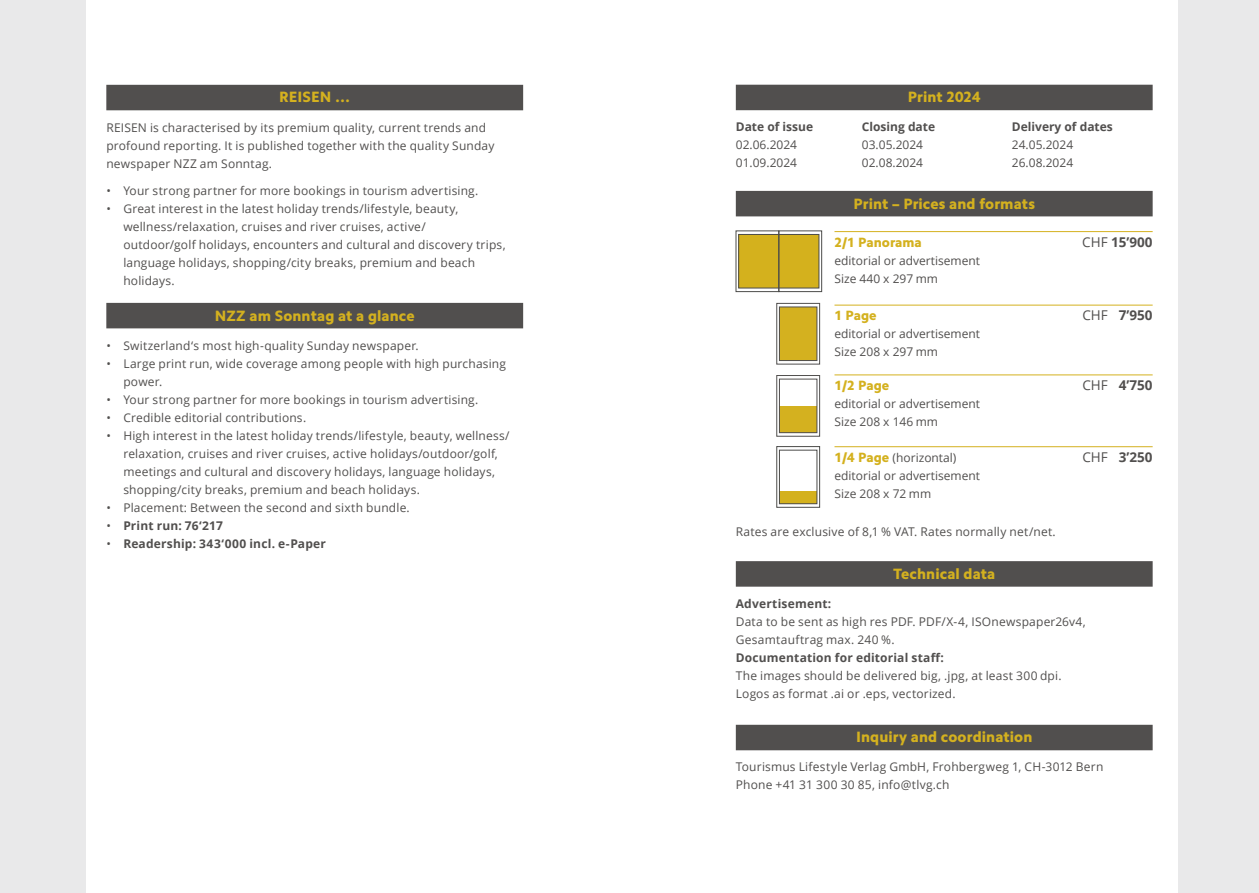
<style>
.page{position:relative;width:1259px;height:893px;background:#fff}
.page>*{position:absolute;margin:0;border:0;box-sizing:border-box;transform-origin:0 0}
.t1{font:800 15px "Camphor Std";letter-spacing:.005em;color:#d4b11f}
.t2{font:700 13.5px "Open Sans";color:#514f4e}
.t3{font:800 13.5px "Camphor Std";color:#d4b11f}
.t4{font:12px/18px "Open Sans";letter-spacing:.015em;color:#514f4e}
.t5{font:700 12px "Open Sans";letter-spacing:.01em;color:#514f4e}
.s1{font-weight:400}
.s2{font-family:"Camphor Std";font-weight:800;font-size:13.5px;color:#d4b11f}
</style>
<div class="page">
<div style="left:0;top:0;width:85px;height:893px;background:#e9e9ea"></div>
<div style="left:1178px;top:0;width:81px;height:893px;background:#e9e9ea"></div>
<div style="left:106px;top:85px;width:417px;height:25px;background:#514f4e"></div>
<div style="left:106px;top:303px;width:417px;height:25px;background:#514f4e"></div>
<div style="left:779px;top:491px;width:38px;height:13px;background:#d4b11d"></div>
<div style="left:779px;top:450px;width:38px;height:54px;border:1px solid #4c4c4a"></div>
<div style="left:776px;top:446px;width:44px;height:61px;border:1px solid #4c4c4a"></div>
<div style="left:776px;top:303px;width:44px;height:61px;border:1px solid #514f4e"></div>
<div style="left:779px;top:307px;width:38px;height:54px;background:#d4b11f"></div>
<div style="left:779px;top:307px;width:38px;height:54px;border:1px solid #514f4e"></div>
<div style="left:738px;top:234px;width:81px;height:54px;background:#d4b11d"></div>
<div style="left:738px;top:234px;width:81px;height:54px;border:1px solid #4c4c4a"></div>
<div style="left:778px;top:231px;width:44px;height:61px;border:1px solid #4c4c4a"></div>
<div style="left:736px;top:231px;width:43px;height:61px;border:1px solid #4c4c4a"></div>
<div style="left:779px;top:406px;width:38px;height:27px;background:#d4b11f"></div>
<div style="left:779px;top:379px;width:38px;height:54px;border:1px solid #514f4e"></div>
<div style="left:776px;top:375px;width:44px;height:61px;border:1px solid #514f4e"></div>
<hr style="left:834px;top:305px;width:318px;height:1px;background:#d4b11f">
<hr style="left:834px;top:231px;width:318px;height:1px;background:#d4b11f">
<hr style="left:834px;top:375px;width:318px;height:1px;background:#d4b11f">
<hr style="left:834px;top:446px;width:318px;height:1px;background:#d4b11f">
<div style="left:736px;top:191px;width:416px;height:25px;background:#514f4e"></div>
<div style="left:736px;top:85px;width:416px;height:25px;background:#514f4e"></div>
<div style="left:736px;top:561px;width:416px;height:26px;background:#514f4e"></div>
<div style="left:736px;top:725px;width:416px;height:25px;background:#514f4e"></div>
<p class="t1" style="left:279px;top:88px;width:73px">REISEN …</p>
<p class="t4" style="left:106px;top:118px;width:390px">REISEN is characterised by its premium quality, current trends and profound reporting. It is published together with the quality Sunday newspaper NZZ am Sonntag.</p>
<p class="t4" style="left:106px;top:181px;width:373px">• Your strong partner for more bookings in tourism advertising.</p>
<p class="t4" style="left:123px;top:199px;width:384px;text-indent:-17px">• Great interest in the latest holiday trends/lifestyle, beauty, wellness/relaxation, cruises and river cruises, active/<br>outdoor/golf holidays, encounters and cultural and discovery trips, language holidays, shopping/city breaks, premium and beach holidays.</p>
<p class="t1" style="left:215px;top:306px;width:201px">NZZ am Sonntag at a glance</p>
<p class="t4" style="left:106px;top:336px;width:314px">• Switzerland‘s most high-quality Sunday newspaper.</p>
<p class="t4" style="left:123px;top:354px;width:384px;text-indent:-17px">• Large print run, wide coverage among people with high purchasing power.</p>
<p class="t4" style="left:106px;top:390px;width:373px">• Your strong partner for more bookings in tourism advertising.</p>
<p class="t4" style="left:106px;top:408px;width:201px">• Credible editorial contributions.</p>
<p class="t4" style="left:123px;top:426px;width:388px;text-indent:-17px">• High interest in the latest holiday trends/lifestyle, beauty, wellness/ relaxation, cruises and river cruises, active holidays/outdoor/golf, meetings and cultural and discovery holidays, language holidays, shopping/city breaks, premium and beach holidays.</p>
<p class="t4" style="left:106px;top:498px;width:305px">• Placement: Between the second and sixth bundle.</p>
<p class="t5" style="left:106px;top:517px;width:118px"><span class="s1">•</span> Print run: 76‘217</p>
<p class="t5" style="left:106px;top:535px;width:221px"><span class="s1">•</span> Readership: 343‘000 incl. e-Paper</p>
<p class="t1" style="left:908px;top:88px;width:74px">Print 2024</p>
<p class="t5" style="left:736px;top:119px;width:79px">Date of issue</p>
<p class="t5" style="left:862px;top:119px;width:75px">Closing date</p>
<p class="t5" style="left:1012px;top:119px;width:102px">Delivery of dates</p>
<p class="t4" style="left:736px;top:136px;width:63px">02.06.2024</p>
<p class="t4" style="left:862px;top:136px;width:63px">03.05.2024</p>
<p class="t4" style="left:1012px;top:136px;width:63px">24.05.2024</p>
<p class="t4" style="left:736px;top:154px;width:63px">01.09.2024</p>
<p class="t4" style="left:862px;top:154px;width:63px">02.08.2024</p>
<p class="t4" style="left:1012px;top:154px;width:63px">26.08.2024</p>
<p class="t1" style="left:853px;top:195px;width:183px">Print – Prices and formats</p>
<p class="t3" style="left:834px;top:234px;width:89px">2/1 Panorama</p>
<p class="t2" style="left:1082px;top:232px;width:72px"><span class="s1">CHF</span> 15’900</p>
<p class="t4" style="left:834px;top:251px;width:147px">editorial or advertisement<br>Size 440 x 297 mm</p>
<p class="t3" style="left:834px;top:308px;width:44px">1 Page</p>
<p class="t2" style="left:1082px;top:306px;width:72px"><span class="s1">CHF</span> 7’950</p>
<p class="t4" style="left:834px;top:324px;width:147px">editorial or advertisement<br>Size 208 x 297 mm</p>
<p class="t3" style="left:834px;top:377px;width:56px">1/2 Page</p>
<p class="t2" style="left:1082px;top:376px;width:72px"><span class="s1">CHF</span> 4’750</p>
<p class="t4" style="left:834px;top:394px;width:147px">editorial or advertisement<br>Size 208 x 146 mm</p>
<p class="t4" style="left:834px;top:448px;width:123px"><span class="s2">1/4 Page</span> (horizontal)</p>
<p class="t2" style="left:1082px;top:447px;width:72px"><span class="s1">CHF</span> 3’250</p>
<p class="t4" style="left:834px;top:466px;width:147px">editorial or advertisement<br>Size 208 x 72 mm</p>
<p class="t4" style="left:736px;top:522px;width:321px">Rates are exclusive of 8,1 % VAT. Rates normally net/net.</p>
<p class="t1" style="left:893px;top:565px;width:104px">Technical data</p>
<p class="t5" style="left:736px;top:595px;width:97px">Advertisement:</p>
<p class="t4" style="left:736px;top:612px;width:351px">Data to be sent as high res PDF. PDF/X-4, ISOnewspaper26v4,<br>Gesamtauftrag max. 240 %.</p>
<p class="t5" style="left:736px;top:649px;width:210px">Documentation for editorial staff:</p>
<p class="t4" style="left:736px;top:666px;width:327px">The images should be delivered big, .jpg, at least 300 dpi.<br>Logos as format .ai or .eps, vectorized.</p>
<p class="t1" style="left:856px;top:728px;width:178px">Inquiry and coordination</p>
<p class="t4" style="left:736px;top:758px;width:369px">Tourismus Lifestyle Verlag GmbH, Frohbergweg 1, CH-3012 Bern<br>Phone +41 31 300 30 85, info@tlvg.ch</p>
</div>
